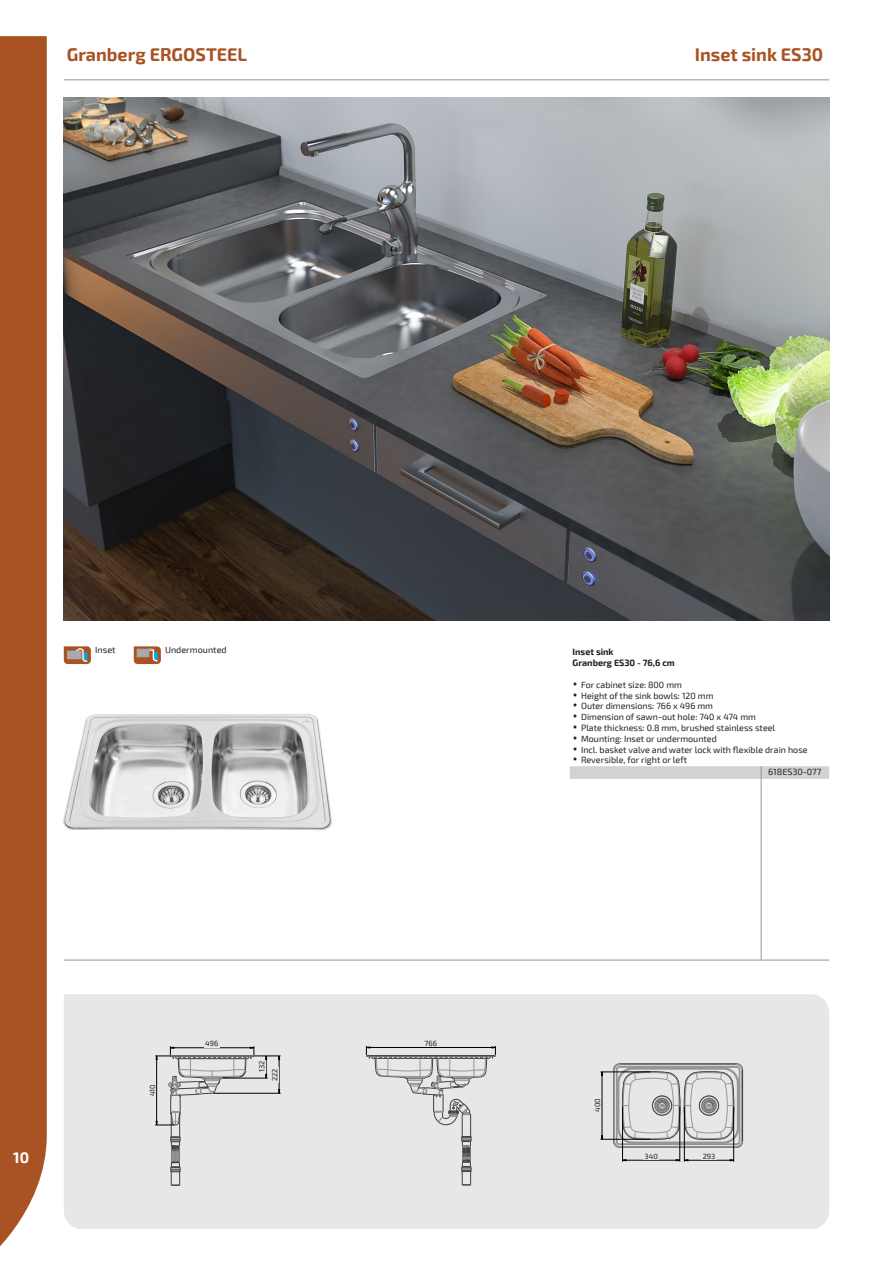
<style>
.page{position:relative;width:893px;height:1263px;background:#fff}
.page>*{position:absolute;margin:0;border:0;box-sizing:border-box;transform-origin:0 0}
.t1{font:700 18px "Exo 2";color:#a95325}
.t2{font:700 15px "Exo 2";color:#fff}
.t3{font:9px "Exo 2";color:#231f20}
.t4{font:700 9px/10.8px "Exo 2";color:#231f20}
.t5{font:7.5px "Exo 2";color:#231f20}
.t6{font:4.65px "Arial";color:#000}
.s1{font-size:15px}
</style>
<div class="page">
<div style="left:64px;top:994px;width:765px;height:235px;background:#e6e7e9"></div>
<img style="left:64px;top:98px;width:765px;height:523px">
<img style="left:63px;top:713px;width:269px;height:118px">
<svg style="left:155px;top:1046px;width:126px;height:141px;background:#d7d8da"></svg>
<hr style="left:170px;top:1047px;width:84px;height:1px;background:#000">
<div style="left:204px;top:1040px;width:16px;height:7px;background:#e6e7e9"></div>
<div style="left:148px;top:1083px;width:8px;height:14px;background:#e6e7e9"></div>
<div style="left:258px;top:1060px;width:8px;height:14px;background:#e6e7e9"></div>
<div style="left:271px;top:1067px;width:8px;height:15px;background:#e6e7e9"></div>
<svg style="left:366px;top:1046px;width:130px;height:140px;background:#d7d8da"></svg>
<hr style="left:366px;top:1047px;width:129px;height:1px;background:#000">
<div style="left:423px;top:1039px;width:15px;height:8px;background:#e6e7e9"></div>
<svg style="left:675px;top:1159px;width:14px;height:2px"></svg>
<svg style="left:613px;top:1063px;width:130px;height:85px;background:#c1c2c3"></svg>
<hr style="left:602px;top:1072px;width:1px;height:67px;background:#000">
<hr style="left:622px;top:1106px;width:1px;height:56px;background:#000">
<hr style="left:684px;top:1160px;width:50px;height:1px;background:#000">
<hr style="left:622px;top:1160px;width:58px;height:1px;background:#000">
<hr style="left:600px;top:1139px;width:50px;height:1px;background:#000">
<hr style="left:679px;top:1106px;width:1px;height:56px;background:#000">
<hr style="left:684px;top:1106px;width:1px;height:56px;background:#000">
<hr style="left:600px;top:1072px;width:50px;height:1px;background:#000">
<hr style="left:733px;top:1106px;width:1px;height:56px;background:#000">
<div style="left:643px;top:1152px;width:16px;height:8px;background:#e6e7e9"></div>
<div style="left:701px;top:1152px;width:16px;height:8px;background:#e6e7e9"></div>
<div style="left:593px;top:1097px;width:8px;height:16px;background:#e6e7e9"></div>
<hr style="left:64px;top:80px;width:450px;height:1px;background:#939598">
<hr style="left:514px;top:80px;width:315px;height:1px;background:#939598">
<hr style="left:570px;top:960px;width:191px;height:1px;background:#939598">
<hr style="left:761px;top:960px;width:68px;height:1px;background:#939598">
<svg style="left:570px;top:766px;width:259px;height:13px;background:#d1d2d4"></svg>
<hr style="left:761px;top:779px;width:1px;height:181px;background:#939598">
<hr style="left:64px;top:960px;width:506px;height:1px;background:#939598">
<svg style="left:64px;top:646px;width:27px;height:18px"></svg>
<div style="left:67px;top:651px;width:14px;height:8px;background:#a8a9ad"></div>
<svg style="left:134px;top:646px;width:27px;height:18px"></svg>
<div style="left:0;top:36px;width:47px;height:1211px;background:#a95325"></div>
<p class="t1" style="left:67px;top:44px;width:182px">Granberg ERGOSTEEL</p>
<p class="t1" style="left:695px;top:44px;width:130px">Inset sink ES30</p>
<p class="t3" style="left:95px;top:644px;width:22px">Inset</p>
<p class="t3" style="left:165px;top:644px;width:63px">Undermounted</p>
<h2 class="t2" style="left:13px;top:1149px;width:17px">10</h2>
<p class="t5" style="left:148px;top:1096px;width:13px;rotate:-90deg">410</p>
<p class="t6" style="left:151px;top:1094px;width:9px;rotate:-90deg">410</p>
<p class="t5" style="left:205px;top:1039px;width:15px">496</p>
<p class="t6" style="left:208px;top:1042px;width:9px">496</p>
<p class="t5" style="left:258px;top:1072px;width:13px;rotate:-90deg">132</p>
<p class="t6" style="left:261px;top:1071px;width:9px;rotate:-90deg">132</p>
<p class="t5" style="left:270px;top:1081px;width:14px;rotate:-90deg">222</p>
<p class="t6" style="left:274px;top:1078px;width:9px;rotate:-90deg">222</p>
<p class="t5" style="left:425px;top:1039px;width:14px">766</p>
<p class="t6" style="left:427px;top:1042px;width:9px">766</p>
<p class="t4" style="left:573px;top:647px;width:104px">Inset sink<br>Granberg ES30 - 76,6 cm</p>
<p class="t3" style="left:573px;top:679px;width:111px"><span class="s1">•</span> For cabinet size: 800 mm</p>
<p class="t3" style="left:573px;top:690px;width:143px"><span class="s1">•</span> Height of the sink bowls: 120 mm</p>
<p class="t3" style="left:573px;top:701px;width:142px"><span class="s1">•</span> Outer dimensions: 766 x 496 mm</p>
<p class="t3" style="left:573px;top:712px;width:185px"><span class="s1">•</span> Dimension of sawn-out hole: 740 x 474 mm</p>
<p class="t3" style="left:573px;top:723px;width:204px"><span class="s1">•</span> Plate thickness: 0.8 mm, brushed stainless steel</p>
<p class="t3" style="left:573px;top:733px;width:146px"><span class="s1">•</span> Mounting: Inset or undermounted</p>
<p class="t3" style="left:573px;top:744px;width:237px"><span class="s1">•</span> Incl. basket valve and water lock with flexible drain hose</p>
<p class="t3" style="left:573px;top:755px;width:116px"><span class="s1">•</span> Reversible, for right or left</p>
<p class="t3" style="left:768px;top:767px;width:55px">618ES30-077</p>
<p class="t5" style="left:593px;top:1112px;width:15px;rotate:-90deg">400</p>
<p class="t6" style="left:596px;top:1110px;width:9px;rotate:-90deg">400</p>
<p class="t5" style="left:645px;top:1152px;width:15px">340</p>
<p class="t5" style="left:703px;top:1152px;width:14px">293</p>
<p class="t6" style="left:647px;top:1154px;width:9px">340</p>
<p class="t6" style="left:706px;top:1154px;width:9px">293</p>
</div>
